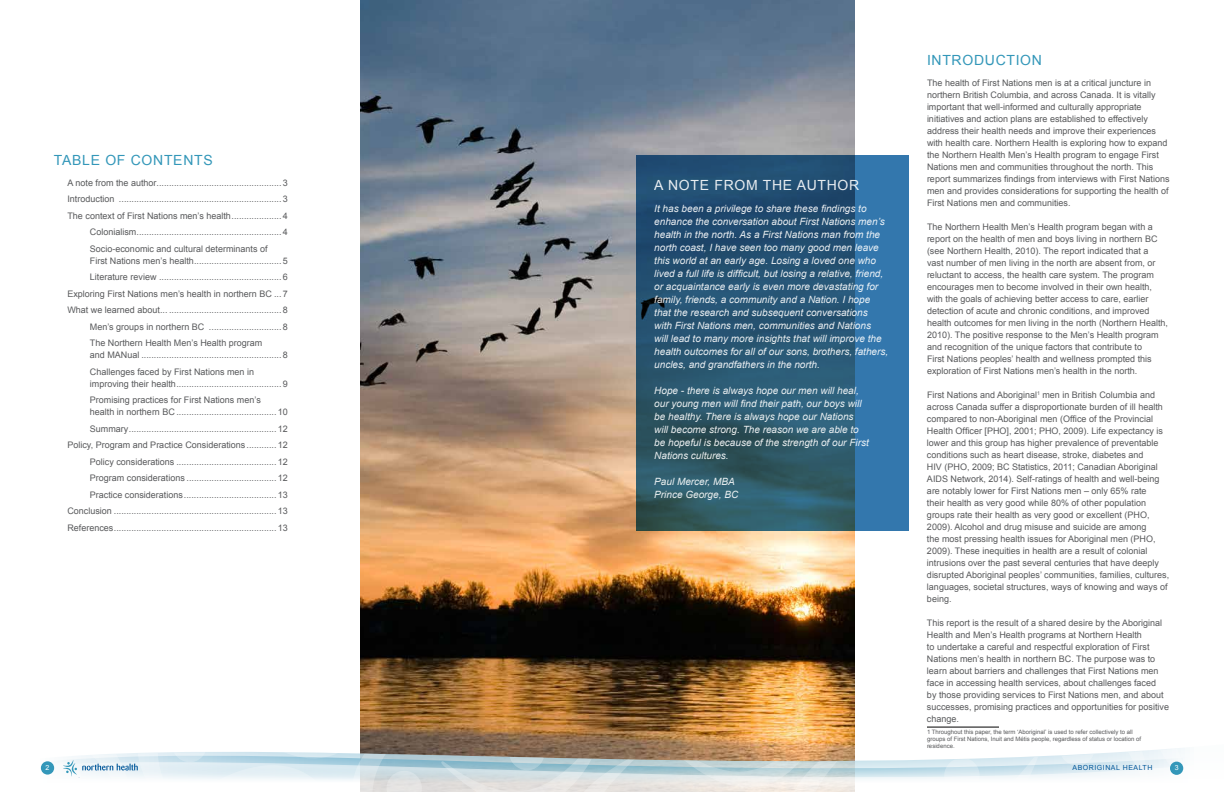
<style>
.page{position:relative;width:1224px;height:792px;background:#fff}
.page>*{position:absolute;margin:0;border:0;box-sizing:border-box;transform-origin:0 0}
.t1{font:14px "Arial";letter-spacing:.05em;color:#3397b9}
.t2{font:14px "Arial";letter-spacing:.05em;color:#fff}
.t3{font:italic 10px/13px "Arial";color:#fff}
.t4{font:9px/12px "Arial";color:#58595b}
.t5{font:7px "Arial";letter-spacing:.075em;color:#005699}
.t6{font:7px "Arial";color:#fff}
.t7{font:6px/7px "Arial";color:#58595b}
</style>
<div class="page">
<img style="left:360px;top:0;width:495px;height:743px">
<svg style="left:636px;top:155px;width:273px;height:375px;background:#2a5a7a"></svg>
<hr style="left:927px;top:727px;width:72px;height:1px;background:#000">
<svg style="left:40px;top:743px;width:1145px;height:49px"></svg>
<h1 class="t1" style="left:54px;top:151px;width:19px">Table</h1>
<h1 class="t1" style="left:105px;top:151px;width:48px">of Contents</h1>
<p class="t4" style="left:67px;top:177px;width:222px">A note from the author..................................................3</p>
<p class="t4" style="left:67px;top:193px;width:222px">Introduction .................................................................3</p>
<p class="t4" style="left:67px;top:210px;width:222px">The context of First Nations men’s health.................... 4</p>
<p class="t4" style="left:90px;top:226px;width:199px">Colonialism..........................................................4</p>
<p class="t4" style="left:90px;top:243px;width:179px">Socio-economic and cultural determinants of</p>
<p class="t4" style="left:90px;top:255px;width:199px">First Nations men’s health................................... 5</p>
<p class="t4" style="left:90px;top:271px;width:199px">Literature review .................................................6</p>
<p class="t4" style="left:67px;top:288px;width:222px">Exploring First Nations men’s health in northern BC ... 7</p>
<p class="t4" style="left:67px;top:304px;width:222px">What we learned about... .............................................8</p>
<p class="t4" style="left:90px;top:321px;width:199px">Men’s groups in northern BC ............................. 8</p>
<p class="t4" style="left:90px;top:337px;width:174px">The Northern Health Men’s Health program</p>
<p class="t4" style="left:90px;top:347px;width:200px;line-height:16.5px">and MANual ........................................................8<br>Challenges faced by First Nations men in</p>
<p class="t4" style="left:90px;top:376px;width:200px;line-height:16.5px">improving their health..........................................9<br>Promising practices for First Nations men’s</p>
<p class="t4" style="left:67px;top:404px;width:222px;line-height:16.5px;text-align:right">health in northern BC ........................................ 10<br>Summary........................................................... 12<br>Policy, Program and Practice Considerations ............ 12<br>Policy considerations ........................................ 12<br>Program considerations .................................... 12<br>Practice considerations..................................... 13<br>Conclusion ................................................................. 13<br>References................................................................. 13</p>
<h1 class="t2" style="left:654px;top:175px;width:207px">A note from the author</h1>
<p class="t3" style="left:654px;top:202px;width:235px">It has been a privilege to share these findings to enhance the conversation about First Nations men’s health in the north. As a First Nations man from the north coast, I have seen too many good men leave this world at an early age. Losing a loved one who lived a full life is difficult, but losing a relative, friend, or acquaintance early is even more devastating for family, friends, a community and a Nation. I hope that the research and subsequent conversations<br>with First Nations men, communities and Nations<br>will lead to many more insights that will improve the health outcomes for all of our sons, brothers, fathers, uncles, and grandfathers in the north.</p>
<p class="t3" style="left:654px;top:384px;width:216px">Hope - there is always hope our men will heal, our young men will find their path, our boys will be healthy. There is always hope our Nations will become strong. The reason we are able to be hopeful is because of the strength of our First Nations cultures.</p>
<p class="t3" style="left:654px;top:475px;width:85px">Paul Mercer, MBA<br>Prince George, BC</p>
<h1 class="t1" style="left:927px;top:51px;width:16px">Intro</h1>
<h1 class="t1" style="left:974px;top:51px;width:32px">duction</h1>
<p class="t4" style="left:927px;top:77px;width:244px">The health of First Nations men is at a critical juncture in northern British Columbia, and across Canada. It is vitally important that well-informed and culturally appropriate initiatives and action plans are established to effectively address their health needs and improve their experiences with health care. Northern Health is exploring how to expand the Northern Health Men’s Health program to engage First Nations men and communities throughout the north. This report summarizes findings from interviews with First Nations men and provides considerations for supporting the health of First Nations men and communities.</p>
<p class="t4" style="left:927px;top:221px;width:243px">The Northern Health Men’s Health program began with a report on the health of men and boys living in northern BC (see Northern Health, 2010). The report indicated that a<br>vast number of men living in the north are absent from, or reluctant to access, the health care system. The program encourages men to become involved in their own health, with the goals of achieving better access to care, earlier detection of acute and chronic conditions, and improved health outcomes for men living in the north (Northern Health, 2010). The positive response to the Men’s Health program and recognition of the unique factors that contribute to<br>First Nations peoples’ health and wellness prompted this exploration of First Nations men’s health in the north.</p>
<p class="t4" style="left:927px;top:389px;width:244px">First Nations and Aboriginal<sup>1</sup> men in British Columbia and across Canada suffer a disproportionate burden of ill health compared to non-Aboriginal men (Office of the Provincial Health Officer [PHO], 2001; PHO, 2009). Life expectancy is lower and this group has higher prevalence of preventable conditions such as heart disease, stroke, diabetes and<br>HIV (PHO, 2009; BC Statistics, 2011; Canadian Aboriginal AIDS Network, 2014). Self-ratings of health and well-being are notably lower for First Nations men – only 65% rate<br>their health as very good while 80% of other population groups rate their health as very good or excellent (PHO, 2009). Alcohol and drug misuse and suicide are among<br>the most pressing health issues for Aboriginal men (PHO, 2009). These inequities in health are a result of colonial intrusions over the past several centuries that have deeply disrupted Aboriginal peoples’ communities, families, cultures, languages, societal structures, ways of knowing and ways of being.</p>
<p class="t4" style="left:927px;top:617px;width:244px">This report is the result of a shared desire by the Aboriginal Health and Men’s Health programs at Northern Health<br>to undertake a careful and respectful exploration of First Nations men’s health in northern BC. The purpose was to learn about barriers and challenges that First Nations men face in accessing health services, about challenges faced<br>by those providing services to First Nations men, and about successes, promising practices and opportunities for positive change.</p>
<p class="t7" style="left:927px;top:729px;width:216px">1 Throughout this paper, the term ‘Aboriginal’ is used to refer collectively to all groups of First Nations, Inuit and Métis people, regardless of status or location of residence.</p>
<p class="t6" style="left:45px;top:763px;width:5px">2</p>
<p class="t5" style="left:1073px;top:763px;width:81px">ABORIGINAL HEALTH</p>
<p class="t6" style="left:1175px;top:763px;width:5px">3</p>
</div>
